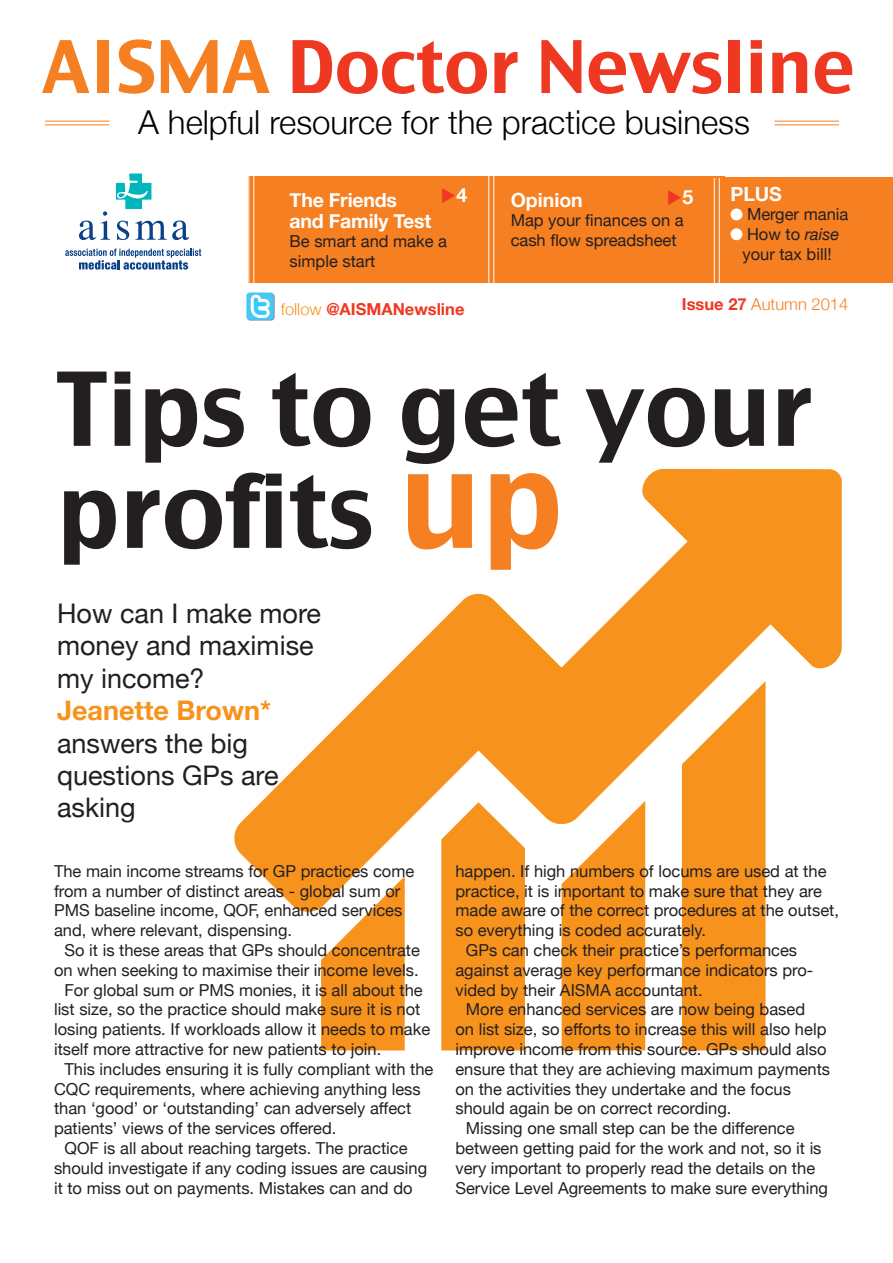
<style>
.page{position:relative;width:893px;height:1263px;background:#fff}
.page>*{position:absolute;margin:0;border:0;box-sizing:border-box;transform-origin:0 0}
.HEAD2{font:99px/102px "Charcoal CY";color:#231f20}
.t1{font:70.5px "Charcoal CY";color:#ef3822}
.t2{font:300 33px "Helvetica Neue";color:#000}
.with_ind{font:27px/32.4px "Helvetica Neue";color:#231f20}
.with_ind-2{font:700 27px "Helvetica Neue";color:#f7931d}
.no_ind{font:700 19.5px "Helvetica Neue";letter-spacing:-.01em;color:#fff}
.with_ind-3{font:16.5px/19.8px "Helvetica Neue";color:#231f20}
.no_ind-2{font:16.5px/19.8px "Helvetica Neue";color:#231f20}
.t3{font:700 16.5px "Helvetica Neue";color:#ef3822}
.t4{font:300 16.5px "Helvetica Neue";color:#f57f21}
.s1{color:#f57f21}
.s2{color:#ef3822}
.s3{font-style:italic}
.s4{font-weight:300;color:#f7931d}
.s5{font-weight:700;color:#ef3822}
.s6{font-size:129px;color:#f57f21}
</style>
<div class="page">
<svg style="left:234px;top:469px;width:608px;height:581px;fill:#f7931d"></svg>
<div style="left:248px;top:176px;width:645px;height:107px;background:#f57f21"></div>
<svg style="left:79px;top:211px;width:31px;height:29px"></svg>
<svg style="left:117px;top:221px;width:12px;height:19px"></svg>
<svg style="left:135px;top:221px;width:54px;height:19px"></svg>
<svg style="left:116px;top:173px;width:35px;height:36px"></svg>
<svg style="left:65px;top:249px;width:136px;height:21px"></svg>
<hr style="left:253px;top:175px;width:1px;height:109px;background:#fff">
<hr style="left:248px;top:175px;width:1px;height:109px;background:#fff">
<hr style="left:493px;top:175px;width:1px;height:110px;background:#fff">
<hr style="left:488px;top:175px;width:1px;height:110px;background:#fff">
<hr style="left:45px;top:124px;width:65px;height:1px;background:#f57f21">
<hr style="left:45px;top:121px;width:65px;height:1px;background:#f57f21">
<hr style="left:774px;top:124px;width:65px;height:1px;background:#f57f21">
<hr style="left:774px;top:121px;width:65px;height:1px;background:#f57f21">
<img style="left:246px;top:293px;width:29px;height:28px">
<div style="left:730px;top:208px;width:12px;height:12px;background:#fff;border-radius:50%"></div>
<div style="left:730px;top:228px;width:12px;height:12px;background:#fff;border-radius:50%"></div>
<hr style="left:719px;top:178px;width:1px;height:109px;background:#fff">
<hr style="left:714px;top:178px;width:1px;height:109px;background:#fff">
<p class="t1" style="left:42px;top:23px;width:815px"><span class="s1">AISMA</span> Doctor Newsline</p>
<p class="t2" style="left:138px;top:96px;width:613px">A helpful resource for the practice business</p>
<p class="no_ind" style="left:441px;top:180px;width:28px"><span class="s2">◆</span>4</p>
<p class="no_ind" style="left:667px;top:181px;width:28px"><span class="s2">◆</span>5</p>
<p class="no_ind" style="left:511px;top:184px;width:74px">Opinion</p>
<p class="no_ind-2" style="left:511px;top:212px;width:174px">Map your finances on a cash flow spreadsheet</p>
<p class="no_ind" style="left:290px;top:184px;width:109px">The Friends</p>
<p class="no_ind" style="left:290px;top:205px;width:143px">and Family Test</p>
<p class="with_ind-3" style="left:290px;top:233px;width:159px">Be smart and make a simple start</p>
<p class="no_ind" style="left:730px;top:178px;width:53px">PLUS</p>
<p class="no_ind-2" style="left:747px;top:206px;width:103px">Merger mania</p>
<p class="no_ind-2" style="left:747px;top:225px;width:94px">How to <span class="s3">raise</span></p>
<p class="no_ind-2" style="left:742px;top:245px;width:91px">your tax bill!</p>
<p class="t3" style="left:281px;top:296px;width:185px"><span class="s4">follow</span> @AISMANewsline</p>
<p class="t4" style="left:682px;top:291px;width:168px"><span class="s5">Issue 27</span> Autumn 2014</p>
<p class="HEAD2" style="left:57px;top:356px;width:758px">Tips to get your profits <span class="s6">up</span></p>
<p class="with_ind" style="left:57px;top:599px;width:266px">How can I make more money and maximise my income?</p>
<p class="with_ind-2" style="left:57px;top:689px;width:216px">Jeanette Brown*</p>
<p class="with_ind" style="left:57px;top:728px;width:223px">answers the big questions GPs are asking</p>
<p class="with_ind-3" style="left:54px;top:862px;width:362px">The main income streams for GP practices come from a number of distinct areas - global sum or PMS baseline income, QOF, enhanced services and, where relevant, dispensing.</p>
<p class="with_ind-3" style="left:54px;top:941px;width:367px;text-align:right">So it is these areas that GPs should concentrate on when seeking to maximise their income levels.</p>
<p class="with_ind-3" style="left:54px;top:981px;width:378px;text-indent:10px">For global sum or PMS monies, it is all about the list size, so the practice should make sure it is not losing patients. If workloads allow it needs to make itself more attractive for new patients to join.</p>
<p class="with_ind-3" style="left:54px;top:1060px;width:381px;text-indent:10px">This includes ensuring it is fully compliant with the CQC requirements, where achieving anything less than ‘good’ or ‘outstanding’ can adversely affect patients’ views of the services offered.</p>
<p class="with_ind-3" style="left:54px;top:1139px;width:375px;text-indent:10px">QOF is all about reaching targets. The practice should investigate if any coding issues are causing it to miss out on payments. Mistakes can and do</p>
<p class="with_ind-3" style="left:455px;top:862px;width:385px">happen. If high numbers of locums are used at the practice, it is important to make sure that they are made aware of the correct procedures at the outset, so everything is coded accurately.</p>
<p class="with_ind-3" style="left:455px;top:941px;width:359px;text-indent:10px">GPs can check their practice’s performances against average key performance indicators pro&shy;vided by their AISMA accountant.</p>
<p class="with_ind-3" style="left:455px;top:1001px;width:376px;text-indent:10px">More enhanced services are now being based<br>on list size, so efforts to increase this will also help improve income from this source. GPs should also ensure that they are achieving maximum payments on the activities they undertake and the focus should again be on correct recording.</p>
<p class="with_ind-3" style="left:455px;top:1119px;width:374px;text-indent:10px">Missing one small step can be the difference between getting paid for the work and not, so it is very important to properly read the details on the Service Level Agreements to make sure everything</p>
</div>
